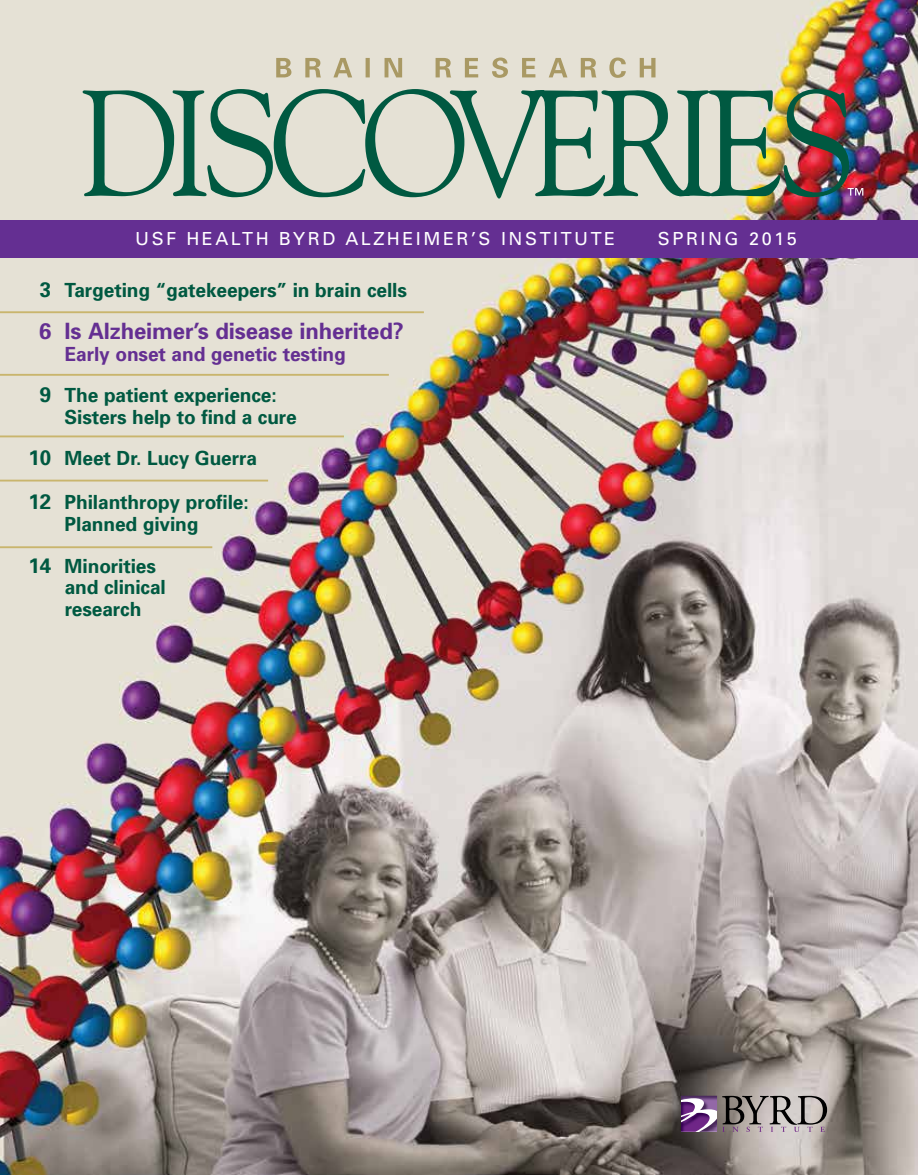
<style>
.page{position:relative;width:918px;height:1175px;background:#fff}
.page>*{position:absolute;margin:0;border:0;box-sizing:border-box;transform-origin:0 0}
.t1{font:700 22.5px "Univers";letter-spacing:-.005em;color:#642f92}
.t2{font:700 19.5px/21.9px "Univers";letter-spacing:-.005em;color:#005941}
.t3{font:700 19.5px/41.4px "Univers";letter-spacing:-.005em;color:#642f92}
.t4{font:18px "Univers";letter-spacing:.14em;color:#fff}
.s1{font-size:21px}
.s2{font-size:21px;color:#005941}
.s3{color:#005941}
</style>
<div class="page">
<img style="left:0;top:0;width:918px;height:1174px">
<svg style="left:849px;top:188px;width:14px;height:8px"></svg>
<svg style="left:276px;top:58px;width:380px;height:20px;background:#d2cbb2"></svg>
<div style="left:0;top:220px;width:918px;height:37px;background:#642f92"></div>
<svg style="left:83px;top:87px;width:766px;height:112px;background:#a4b4a3"></svg>
<hr style="left:0;top:311px;width:424px;height:2px;background:#c9b56d">
<hr style="left:0;top:479px;width:268px;height:2px;background:#c9b56d">
<hr style="left:0;top:374px;width:389px;height:2px;background:#c9b56d">
<hr style="left:0;top:435px;width:344px;height:2px;background:#c9b56d">
<hr style="left:0;top:546px;width:212px;height:2px;background:#c9b56d">
<div style="left:681px;top:1096px;width:36px;height:35px;background:#fff"></div>
<img style="left:681px;top:1111px;width:29px;height:20px">
<img style="left:681px;top:1095px;width:36px;height:16px">
<img style="left:699px;top:1118px;width:18px;height:13px">
<svg style="left:722px;top:1095px;width:105px;height:37px;background:#918a89"></svg>
<p class="t4" style="left:135px;top:228px;width:481px">USF HEALTH BYRD ALZHEIMER’S INSTITUTE</p>
<p class="t4" style="left:658px;top:228px;width:140px">SPRING 2015</p>
<p class="t2" style="left:40px;top:279px;width:369px"><span class="s1">3</span> Targeting “gatekeepers” in brain cells</p>
<p class="t1" style="left:39px;top:317px;width:366px">6 Is Alzheimer’s disease inherited?</p>
<p class="t3" style="left:40px;top:333px;width:308px;text-indent:25px">Early onset and genetic testing<br><span class="s2">9</span> <span class="s3">The patient experience:</span></p>
<p class="t2" style="left:29px;top:396px;width:270px;line-height:41.4px;text-indent:36px">Sisters help to find a cure<br><span class="s1">10</span> Meet Dr. Lucy Guerra</p>
<p class="t2" style="left:65px;top:491px;width:186px;text-indent:-36px"><span class="s1">12</span> Philanthropy profile:<br>Planned giving</p>
<p class="t2" style="left:65px;top:554px;width:103px;text-indent:-36px"><span class="s1">14</span> Minorities and clinical research</p>
</div>
